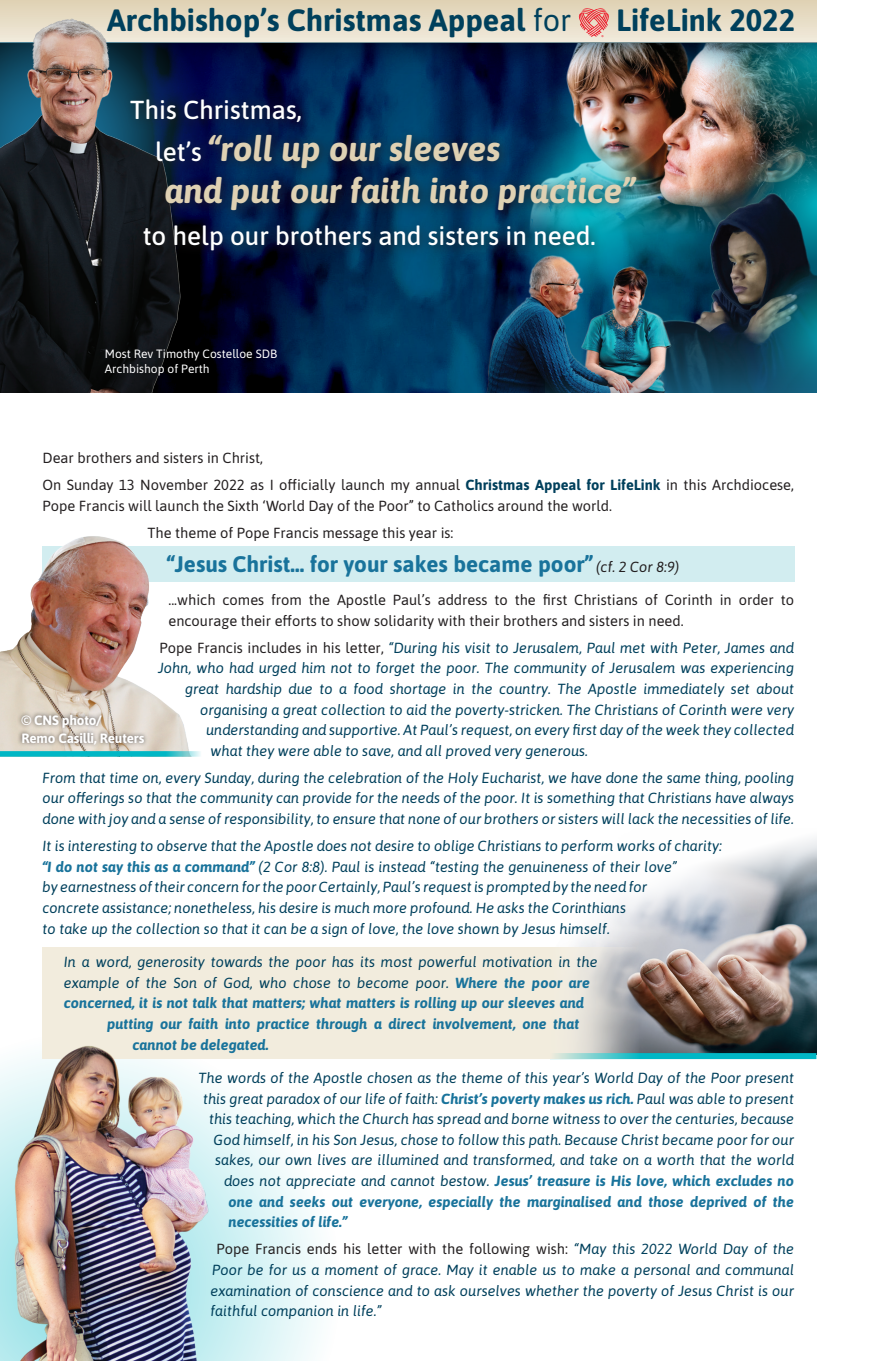
<style>
.page{position:relative;width:893px;height:1361px;background:#fff}
.page>*{position:absolute;margin:0;border:0;box-sizing:border-box;transform-origin:0 0}
.Standfirst_Serif{font:italic 700 34.65px/42px "Asap";color:#dfd1b3}
.t1{font:700 30.75px "Asap";color:#00405c}
.Standfirst_Serif-2{font:500 25.95px "Asap";color:#fff}
.Body_Newsletter{font:700 22.5px "Asap";color:#19739b}
.Body_Newsletter-2{font:italic 14.7px/20.7px "Asap";color:#00405c;text-align:justify}
.Body_Newsletter-3{font:14.7px/20.7px "Asap";color:#231f20}
.Body_Newsletter-4{font:italic 700 14.7px "Asap";color:#19739b}
.t2{font:700 13.5px/18px "Asap";letter-spacing:-.01em;color:#fff}
.Body_Newsletter-5{font:12px "Asap";color:#fff}
.s1{font-weight:400}
.s2{font-weight:500;font-style:normal;font-size:25.95px;color:#fff}
.s3{font-weight:700;color:#00405c}
.s4{font-weight:400;font-style:italic;font-size:14.7px;color:#231f20}
.s5{font-style:normal;color:#231f20}
.s6{font-weight:700;color:#19739b}
.s7{font-weight:400;color:#00405c}
</style>
<div class="page">
<img style="left:211px;top:43px;width:606px;height:349px">
<img style="left:523px;top:78px;width:149px;height:112px">
<img style="left:456px;top:190px;width:216px;height:202px">
<img style="left:672px;top:78px;width:144px;height:235px">
<svg style="left:677px;top:313px;width:139px;height:79px;background:#184c60"></svg>
<img style="left:482px;top:251px;width:195px;height:141px">
<svg style="left:42px;top:1031px;width:278px;height:330px"></svg>
<img style="left:577px;top:838px;width:239px;height:215px">
<div style="left:550px;top:1053px;width:266px;height:6px;background:#00b7c5"></div>
<div style="left:43px;top:947px;width:596px;height:112px;background:#f2ecdd"></div>
<div style="left:43px;top:546px;width:752px;height:36px;background:#d2edf0"></div>
<img style="left:0;top:536px;width:189px;height:215px">
<div style="left:17px;top:710px;width:132px;height:38px;background:#231f20;opacity:.7"></div>
<svg style="left:0;top:751px;width:201px;height:6px"></svg>
<img style="left:0;top:1034px;width:228px;height:327px">
<div style="left:0;top:0;width:816px;height:43px;background:linear-gradient(to bottom,#dfd1b3,#f1ebdc)"></div>
<svg style="left:579px;top:8px;width:30px;height:29px"></svg>
<img style="left:211px;top:43px;width:605px;height:35px">
<img style="left:0;top:19px;width:211px;height:373px">
<div style="left:123px;top:91px;width:525px;height:171px;background:#231f20;opacity:.75"></div>
<p class="t1" style="left:107px;top:-2px;width:466px">Archbishop’s Christmas Appeal <span class="s1">for</span></p>
<p class="t1" style="left:616px;top:-2px;width:180px">LifeLink 2022</p>
<p class="Standfirst_Serif-2" style="left:130px;top:91px;width:173px">This Christmas,</p>
<p class="Standfirst_Serif" style="left:155px;top:126px;width:481px"><span class="s2">let’s</span> “roll up our sleeves<br>and put our faith into practice”</p>
<p class="Standfirst_Serif-2" style="left:143px;top:217px;width:454px">to help our brothers and sisters in need.</p>
<p class="Body_Newsletter-5" style="left:105px;top:345px;width:174px">Most Rev Timothy Costelloe SDB</p>
<p class="Body_Newsletter-5" style="left:105px;top:360px;width:106px">Archbishop of Perth</p>
<p class="Body_Newsletter-3" style="left:43px;top:447px;width:222px">Dear brothers and sisters in Christ,</p>
<p class="Body_Newsletter-3" style="left:43px;top:474px;width:753px">On Sunday 13 November 2022 as I officially launch my annual <span class="s3">Christmas Appeal for LifeLink</span> in this Archdiocese,<br>Pope Francis will launch the Sixth ‘World Day of the Poor” to Catholics around the world.</p>
<p class="Body_Newsletter-3" style="left:148px;top:521px;width:307px">The theme of Pope Francis message this year is:</p>
<p class="Body_Newsletter" style="left:167px;top:548px;width:514px">“Jesus Christ… for your sakes became poor” <span class="s4">(cf. 2 Cor 8:9)</span></p>
<p class="Body_Newsletter-3" style="left:169px;top:589px;width:627px">...which comes from the Apostle Paul’s address to the first Christians of Corinth in order to encourage their efforts to show solidarity with their brothers and sisters in need.</p>
<p class="Body_Newsletter-2" style="left:160px;top:636px;width:636px"><span class="s5">Pope Francis includes in his letter,</span> “During his visit to Jerusalem, Paul met with Peter, James and</p>
<p class="Body_Newsletter-2" style="left:158px;top:657px;width:637px">John, who had urged him not to forget the poor. The community of Jerusalem was experiencing</p>
<p class="Body_Newsletter-2" style="left:185px;top:678px;width:611px">great hardship due to a food shortage in the country. The Apostle immediately set about</p>
<p class="Body_Newsletter-2" style="left:200px;top:698px;width:596px">organising a great collection to aid the poverty-stricken. The Christians of Corinth were very</p>
<p class="Body_Newsletter-2" style="left:206px;top:719px;width:590px">understanding and supportive. At Paul’s request, on every first day of the week they collected</p>
<p class="Body_Newsletter-2" style="left:211px;top:740px;width:379px">what they were able to save, and all proved very generous.</p>
<p class="Body_Newsletter-2" style="left:43px;top:767px;width:753px">From that time on, every Sunday, during the celebration of the Holy Eucharist, we have done the same thing, pooling our offerings so that the community can provide for the needs of the poor. It is something that Christians have always done with joy and a sense of responsibility, to ensure that none of our brothers or sisters will lack the necessities of life.</p>
<p class="Body_Newsletter-2" style="left:43px;top:835px;width:681px;text-align:left">It is interesting to observe that the Apostle does not desire to oblige Christians to perform works of charity: <span class="s6">“I do not say this as a command”</span> (2 Cor 8:8). Paul is instead “testing the genuineness of their love”<br>by earnestness of their concern for the poor Certainly, Paul’s request is prompted by the need for<br>concrete assistance; nonetheless, his desire is much more profound. He asks the Corinthians<br>to take up the collection so that it can be a sign of love, the love shown by Jesus himself.</p>
<p class="Body_Newsletter-2" style="left:64px;top:951px;width:535px">In a word, generosity towards the poor has its most powerful motivation in the</p>
<p class="Body_Newsletter-2" style="left:64px;top:971px;width:528px">example of the Son of God, who chose to become poor. <span class="s6">Where the poor are</span></p>
<p class="Body_Newsletter-4" style="left:64px;top:993px;width:522px">concerned, it is not talk that matters; what matters is rolling up our sleeves and</p>
<p class="Body_Newsletter-4" style="left:107px;top:1013px;width:474px">putting our faith into practice through a direct involvement, one that</p>
<p class="Body_Newsletter-4" style="left:133px;top:1034px;width:138px">cannot be delegated.</p>
<p class="Body_Newsletter-2" style="left:199px;top:1067px;width:597px">The words of the Apostle chosen as the theme of this year’s World Day of the Poor present</p>
<p class="Body_Newsletter-2" style="left:203px;top:1087px;width:593px">this great paradox of our life of faith: <span class="s6">Christ’s poverty makes us rich.</span> Paul was able to present</p>
<p class="Body_Newsletter-2" style="left:209px;top:1108px;width:587px">this teaching, which the Church has spread and borne witness to over the centuries, because</p>
<p class="Body_Newsletter-2" style="left:214px;top:1128px;width:582px">God himself, in his Son Jesus, chose to follow this path. Because Christ became poor for our</p>
<p class="Body_Newsletter-2" style="left:215px;top:1149px;width:580px">sakes, our own lives are illumined and transformed, and take on a worth that the world</p>
<p class="Body_Newsletter-4" style="left:224px;top:1170px;width:572px"><span class="s7">does not appreciate and cannot bestow.</span> Jesus’ treasure is His love, which excludes no</p>
<p class="Body_Newsletter-4" style="left:229px;top:1191px;width:567px">one and seeks out everyone, especially the marginalised and those deprived of the</p>
<p class="Body_Newsletter-4" style="left:229px;top:1212px;width:120px">necessities of life.”</p>
<p class="Body_Newsletter-2" style="left:211px;top:1238px;width:585px;text-indent:6px"><span class="s5">Pope Francis ends his letter with the following wish:</span> “May this 2022 World Day of the Poor be for us a moment of grace. May it enable us to make a personal and communal examination of conscience and to ask ourselves whether the poverty of Jesus Christ is our faithful companion in life.”</p>
<p class="t2" style="left:21px;top:710px;width:124px">© CNS photo/<br>Remo Casilli, Reuters</p>
</div>
